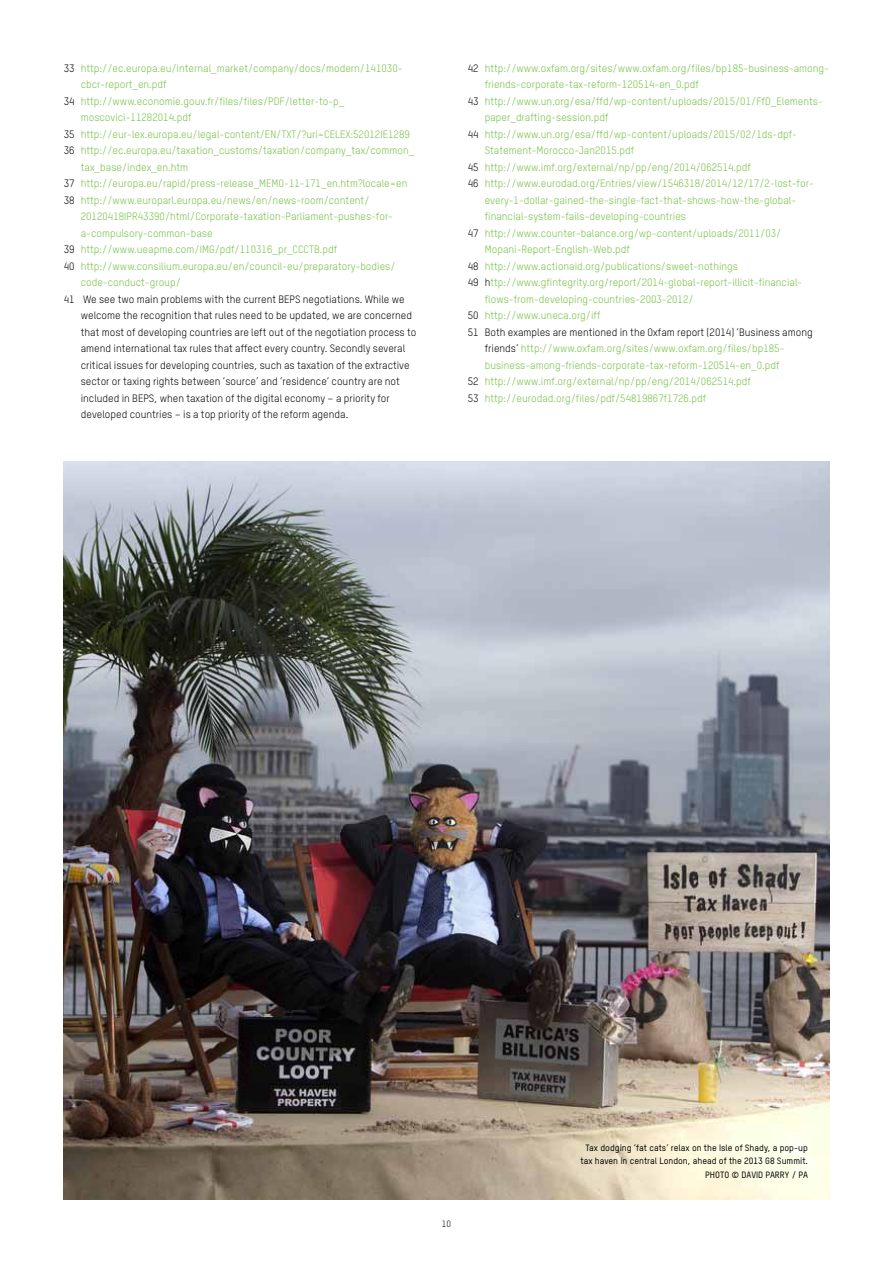
<style>
.page{position:relative;width:893px;height:1263px;background:#fff}
.page>*{position:absolute;margin:0;border:0;box-sizing:border-box;transform-origin:0 0}
.t1{font:10.5px "Oxfam TSTARPRO";color:#75c044}
.t2{font:10.5px/16.5px "Oxfam TSTARPRO";color:#000}
.t3{font:500 9px "Oxfam TSTARPRO";color:#000}
.t4{font:9px "Oxfam TSTARPRO";color:#000}
.s1{color:#000}
</style>
<div class="page">
<img style="left:64px;top:461px;width:765px;height:738px">
<p class="t1" style="left:64px;top:62px;width:340px"><span class="s1">33</span> http://ec.europa.eu/internal_market/company/docs/modern/141030-</p>
<p class="t1" style="left:81px;top:78px;width:87px">cbcr-report_en.pdf</p>
<p class="t1" style="left:64px;top:95px;width:282px"><span class="s1">34</span> http://www.economie.gouv.fr/files/files/PDF/letter-to-p_</p>
<p class="t1" style="left:81px;top:111px;width:112px">moscovici-11282014.pdf</p>
<p class="t1" style="left:64px;top:128px;width:348px"><span class="s1">35</span> http://eur-lex.europa.eu/legal-content/EN /TXT/?uri=CELEX:52012IE1289</p>
<p class="t1" style="left:64px;top:144px;width:352px"><span class="s1">36</span> http://ec.europa.eu/taxation_customs/taxation/company_tax/common_</p>
<p class="t1" style="left:81px;top:161px;width:109px">tax_base/index_en.htm</p>
<p class="t1" style="left:64px;top:177px;width:345px"><span class="s1">37</span> http://europa.eu/rapid/press-release_MEMO-11-171_en.htm?locale=en</p>
<p class="t1" style="left:64px;top:194px;width:307px"><span class="s1">38</span> http://www.europarl.europa.eu/news/en/news-room/content/</p>
<p class="t1" style="left:81px;top:210px;width:314px">20120418I PR43390/html/Corporate-taxation-Parliament-pushes-for-</p>
<p class="t1" style="left:81px;top:227px;width:133px">a-compulsory-common-base</p>
<p class="t1" style="left:64px;top:243px;width:275px"><span class="s1">39</span> http://www.ueapme.com/IMG/pdf/110316_pr_CCCTB.pdf</p>
<p class="t1" style="left:64px;top:260px;width:333px"><span class="s1">40</span> http://www.consilium.europa.eu/en/council-eu/preparatory-bodies/</p>
<p class="t1" style="left:81px;top:276px;width:102px">code-conduct-group/</p>
<p class="t2" style="left:81px;top:291px;width:337px;text-indent:-17px">41 We see two main problems with the current BEPS negotiations. While we welcome the recognition that rules need to be updated, we are concerned that most of developing countries are left out of the negotiation process to amend international tax rules that affect every country. Secondly several critical issues for developing countries, such as taxation of the extractive sector or taxing rights between ‘source’ and ‘residence’ country are not included in BEPS, when taxation of the digital economy – a priority for developed countries – is a top priority of the reform agenda.</p>
<p class="t1" style="left:468px;top:62px;width:363px"><span class="s1">42</span> http://www.oxfam.org/sites/www.oxfam.org/files/bp185-business-among-</p>
<p class="t1" style="left:485px;top:78px;width:216px">friends-corporate-tax-reform-120514-en_0.pdf</p>
<p class="t1" style="left:468px;top:95px;width:357px"><span class="s1">43</span> http://www.un.org/esa/ffd/wp-content/uploads/2015/01/FfD_Elements-</p>
<p class="t1" style="left:485px;top:111px;width:125px">paper_drafting-session.pdf</p>
<p class="t1" style="left:468px;top:128px;width:331px"><span class="s1">44</span> http://www.un.org/esa/ffd/wp-content/uploads/2015/02/1ds-dpf-</p>
<p class="t1" style="left:485px;top:144px;width:151px">Statement-Morocco-Jan2015.pdf</p>
<p class="t1" style="left:468px;top:161px;width:285px"><span class="s1">45</span> http://www.imf.org/external/np/pp/eng/2014/062514.pdf</p>
<p class="t1" style="left:468px;top:177px;width:347px"><span class="s1">46</span> http://www.eurodad.org/Entries/view/1546318/2014/12/17/2-lost-for-</p>
<p class="t1" style="left:485px;top:194px;width:313px">every-1-dollar-gained-the-single-fact-that-shows-how-the-global-</p>
<p class="t1" style="left:485px;top:210px;width:203px">financial-system-fails-developing-countries</p>
<p class="t1" style="left:468px;top:227px;width:315px"><span class="s1">47</span> http://www.counter-balance.org/wp-content/uploads/2011/03/</p>
<p class="t1" style="left:485px;top:243px;width:147px">Mopani-Report-English-Web.pdf</p>
<p class="t1" style="left:468px;top:260px;width:272px"><span class="s1">48</span> http://www.actionaid.org/publications/sweet-nothings</p>
<p class="t1" style="left:468px;top:276px;width:336px"><span class="s1">49 h</span>ttp://www.gfintegrity.org/report/2014-global-report-illicit-financial-</p>
<p class="t1" style="left:485px;top:293px;width:210px">flows-from-developing-countries-2003-2012/</p>
<p class="t1" style="left:468px;top:309px;width:134px"><span class="s1">50</span> http://www.uneca.org/iff</p>
<p class="t2" style="left:468px;top:324px;width:346px">51 Both examples are mentioned in the Oxfam report (2014) ‘Business among</p>
<p class="t1" style="left:485px;top:342px;width:301px"><span class="s1">friends’</span> http://www.oxfam.org/sites/www.oxfam.org/files/bp185-</p>
<p class="t1" style="left:485px;top:359px;width:296px">business-among-friends-corporate-tax-reform-120514-en_0.pdf</p>
<p class="t1" style="left:468px;top:375px;width:285px"><span class="s1">52</span> http://www.imf.org/external/np/pp/eng/2014/062514.pdf</p>
<p class="t1" style="left:468px;top:392px;width:240px"><span class="s1">53</span> http://eurodad.org/files/pdf/54819867f1726.pdf</p>
<p class="t4" style="left:442px;top:1219px;width:11px">10</p>
<p class="t3" style="left:585px;top:1142px;width:224px">Tax dodging ‘fat cats’ relax on the Isle of Shady, a pop-up</p>
<p class="t3" style="left:580px;top:1155px;width:229px">tax haven in central London, ahead of the 2013 G8 Summit.</p>
<p class="t3" style="left:705px;top:1169px;width:99px">Photo © David Parry / PA</p>
</div>
